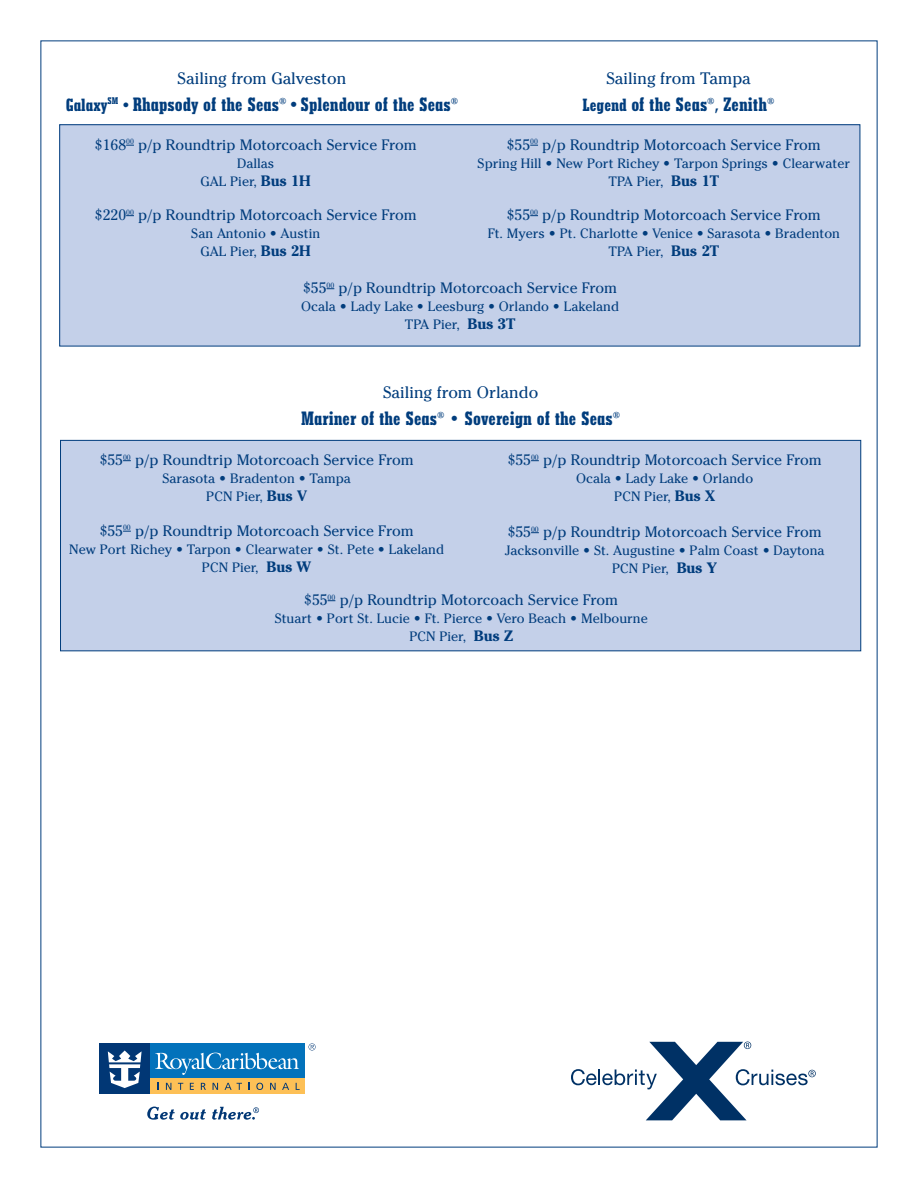
<style>
.page{position:relative;width:918px;height:1188px;background:#fff}
.page>*{position:absolute;margin:0;border:0;box-sizing:border-box;transform-origin:0 0}
.t1{font:800 condensed 18px "Stymie BT";color:#013d7d}
.t2{font:16.5px "Cheltenham";color:#013d7d}
.t3{font:15px "Cheltenham";color:#013d7d}
.t4{font:13.5px/18px "Cheltenham";color:#013d7d;text-align:center}
.s1{font-size:16.5px}
.s2{font-weight:700;font-size:15px}
</style>
<div class="page">
<div style="left:61px;top:440px;width:800px;height:211px;background:#c4d0e9"></div>
<div style="left:60px;top:440px;width:801px;height:211px;border:1px solid #013d7d"></div>
<div style="left:99px;top:1043px;width:205px;height:51px;background:#0372bb"></div>
<div style="left:99px;top:1043px;width:51px;height:51px;background:#013775"></div>
<div style="left:150px;top:1078px;width:154px;height:16px;background:#fdc056"></div>
<svg style="left:166px;top:1083px;width:5px;height:7px"></svg>
<svg style="left:178px;top:1083px;width:5px;height:7px"></svg>
<svg style="left:190px;top:1083px;width:4px;height:7px"></svg>
<svg style="left:201px;top:1083px;width:5px;height:7px"></svg>
<svg style="left:213px;top:1083px;width:5px;height:7px"></svg>
<svg style="left:225px;top:1083px;width:17px;height:7px"></svg>
<svg style="left:256px;top:1083px;width:7px;height:7px"></svg>
<svg style="left:270px;top:1083px;width:6px;height:7px"></svg>
<svg style="left:282px;top:1083px;width:7px;height:7px"></svg>
<svg style="left:108px;top:1051px;width:34px;height:37px"></svg>
<svg style="left:155px;top:1053px;width:144px;height:22px"></svg>
<svg style="left:309px;top:1043px;width:7px;height:7px"></svg>
<svg style="left:147px;top:1107px;width:59px;height:13px"></svg>
<svg style="left:212px;top:1107px;width:47px;height:13px"></svg>
<div style="left:60px;top:125px;width:800px;height:221px;background:#c4d0e9"></div>
<div style="left:59px;top:124px;width:801px;height:222px;border:1px solid #013d7d"></div>
<svg style="left:571px;top:1042px;width:245px;height:78px"></svg>
<p class="t2" style="left:178px;top:68px;width:170px">Sailing from Galveston</p>
<h1 class="t1" style="left:66px;top:97px;width:394px"><span class="s1">Galaxy</span><sup>SM</sup> <span class="s1">•</span>Rhapsody of the Seas<sup>®</sup> •Splendour of the Seas<sup>®</sup></h1>
<p class="t3" style="left:95px;top:136px;width:323px">$168<sup>00</sup> p/p Roundtrip Motorcoach Service From</p>
<p class="t4" style="left:201px;top:154px;width:112px">Dallas<br>GAL Pier, <span class="s2">Bus 1H</span></p>
<p class="t3" style="left:95px;top:206px;width:323px">$220<sup>00</sup> p/p Roundtrip Motorcoach Service From</p>
<p class="t4" style="left:191px;top:225px;width:131px">San Antonio • Austin<br>GAL Pier, <span class="s2">Bus 2H</span></p>
<p class="t2" style="left:606px;top:68px;width:146px">Sailing from Tampa</p>
<h1 class="t1" style="left:583px;top:97px;width:193px"><span class="s1">Legend</span> of the Seas<sup>®</sup><span class="s1">,</span> Zenith<sup>®</sup></h1>
<p class="t3" style="left:507px;top:136px;width:316px">$55<sup>00</sup> p/p Roundtrip Motorcoach Service From</p>
<p class="t4" style="left:478px;top:154px;width:374px">Spring Hill • New Port Richey • Tarpon Springs • Clearwater<br>TPA Pier, <span class="s2">Bus 1T</span></p>
<p class="t3" style="left:507px;top:206px;width:316px">$55<sup>00</sup> p/p Roundtrip Motorcoach Service From</p>
<p class="t4" style="left:488px;top:225px;width:354px">Ft. Myers • Pt. Charlotte • Venice • Sarasota • Bradenton<br>TPA Pier, <span class="s2">Bus 2T</span></p>
<p class="t3" style="left:303px;top:279px;width:316px">$55<sup>00</sup> p/p Roundtrip Motorcoach Service From</p>
<p class="t4" style="left:301px;top:298px;width:320px">Ocala • Lady Lake • Leesburg • Orlando • Lakeland<br>TPA Pier, <span class="s2">Bus 3T</span></p>
<p class="t2" style="left:383px;top:383px;width:157px">Sailing from Orlando</p>
<h1 class="t1" style="left:301px;top:412px;width:320px">Mariner of the Seas<sup>®</sup> • Sovereign of the Seas<sup>®</sup></h1>
<p class="t3" style="left:100px;top:451px;width:316px">$55<sup>00</sup> p/p Roundtrip Motorcoach Service From</p>
<p class="t4" style="left:162px;top:470px;width:190px">Sarasota • Bradenton • Tampa<br>PCN Pier, <span class="s2">Bus V</span></p>
<p class="t3" style="left:100px;top:522px;width:315px">$55<sup>00</sup> p/p Roundtrip Motorcoach Service From</p>
<p class="t4" style="left:69px;top:540px;width:376px">New Port Richey • Tarpon • Clearwater • St. Pete • Lakeland<br>PCN Pier, <span class="s2">Bus W</span></p>
<p class="t3" style="left:508px;top:451px;width:316px">$55<sup>00</sup> p/p Roundtrip Motorcoach Service From</p>
<p class="t4" style="left:576px;top:470px;width:178px">Ocala • Lady Lake • Orlando<br>PCN Pier, <span class="s2">Bus X</span></p>
<p class="t3" style="left:508px;top:523px;width:316px">$55<sup>00</sup> p/p Roundtrip Motorcoach Service From</p>
<p class="t4" style="left:505px;top:542px;width:321px">Jacksonville • St. Augustine • Palm Coast • Daytona<br>PCN Pier, <span class="s2">Bus Y</span></p>
<p class="t3" style="left:304px;top:591px;width:315px">$55<sup>00</sup> p/p Roundtrip Motorcoach Service From</p>
<p class="t4" style="left:275px;top:610px;width:375px">Stuart • Port St. Lucie • Ft. Pierce • Vero Beach • Melbourne<br>PCN Pier, <span class="s2">Bus Z</span></p>
</div>
